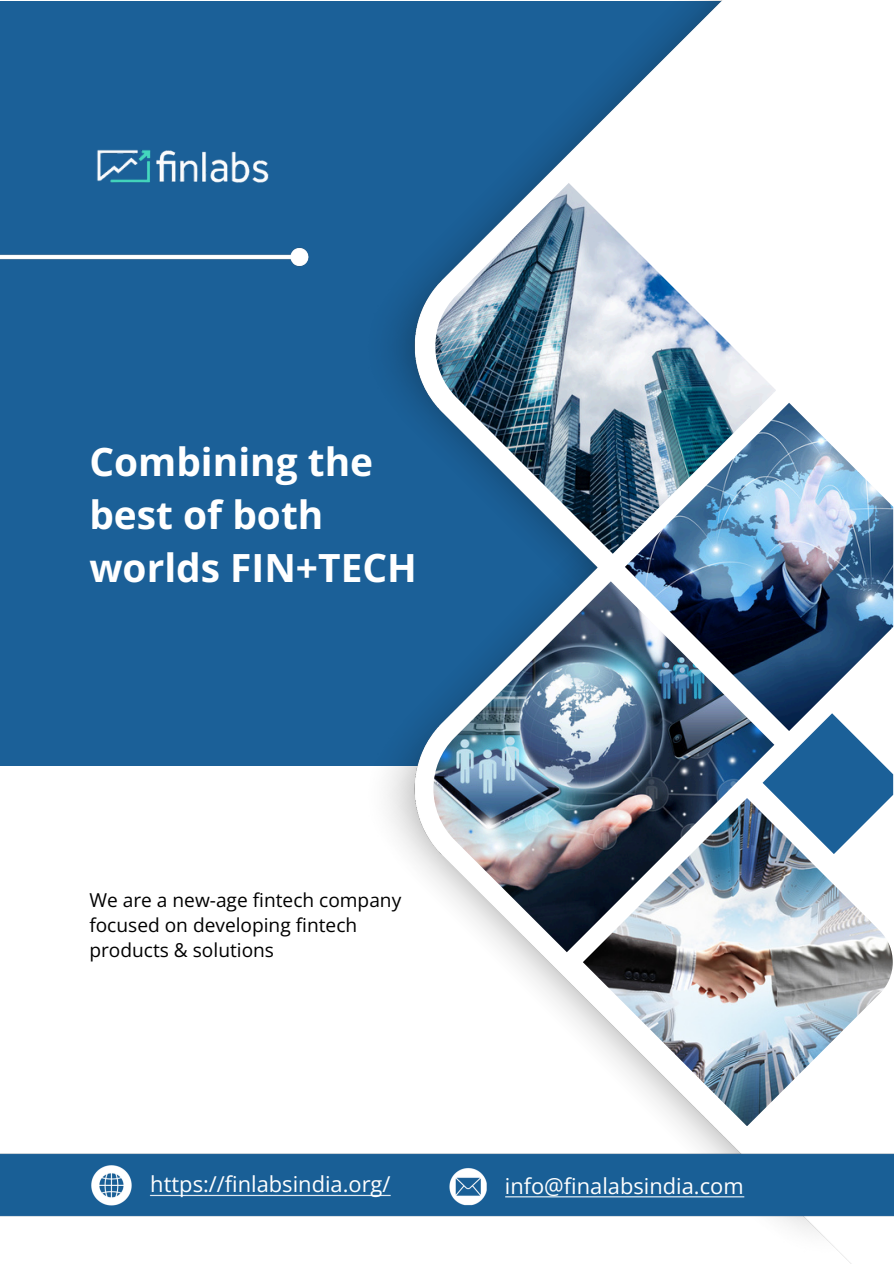
<style>
.page{position:relative;width:894px;height:1264px;background:#fff}
.page>*{position:absolute;margin:0;border:0;box-sizing:border-box;transform-origin:0 0}
.t1{font:700 38.85px/52.8px "Open Sans";color:#fff}
.t2{font:21.9px "Open Sans";color:#fff}
.t3{font:19.2px/24.8px "Open Sans";color:#000}
</style>
<div class="page">
<div style="left:0;top:1px;width:892px;height:764px;background:#1b6098"></div>
<img style="left:0;top:247px;width:309px;height:20px">
<img style="left:399px;top:0;width:494px;height:1263px">
<img style="left:435px;top:183px;width:340px;height:370px">
<img style="left:433px;top:581px;width:329px;height:371px">
<img style="left:582px;top:798px;width:310px;height:327px">
<img style="left:624px;top:403px;width:268px;height:327px">
<svg style="left:762px;top:713px;width:130px;height:141px"></svg>
<img style="left:97px;top:149px;width:172px;height:34px">
<img style="left:0;top:1145px;width:893px;height:78px">
<p class="t1" style="left:89px;top:434px;width:329px">Combining the best of both worlds FIN+TECH</p>
<p class="t3" style="left:89px;top:887px;width:313px">We are a new-age fintech company focused on developing fintech products &amp; solutions</p>
<p class="t2" style="left:150px;top:1169px;width:242px">https://finlabsindia.org/</p>
<h1 class="t2" style="left:504px;top:1170px;width:240px">info@finalabsindia.com</h1>
</div>
